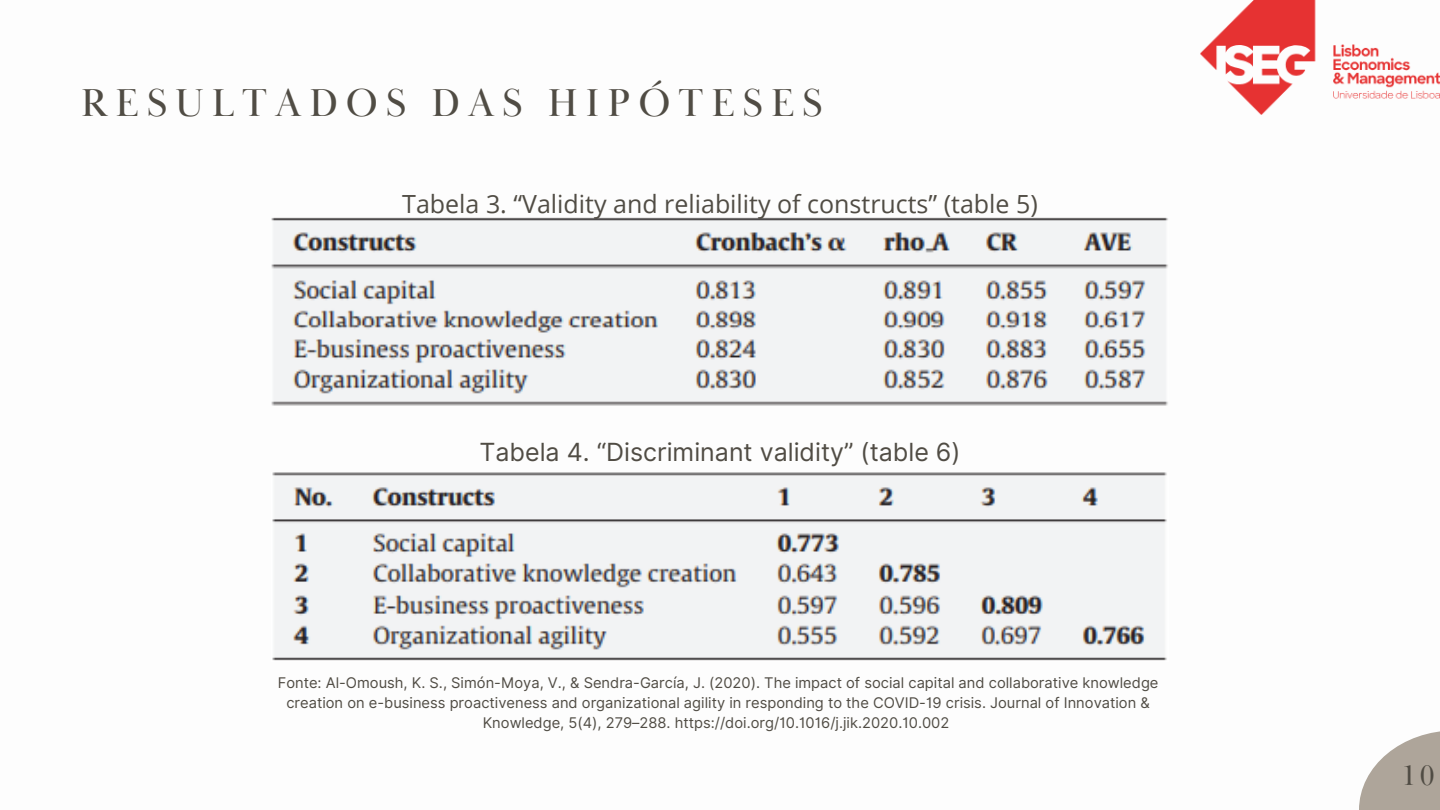
<style>
.page{position:relative;width:1440px;height:810px;background:#fff}
.page>*{position:absolute;margin:0;border:0;box-sizing:border-box;transform-origin:0 0}
.t1{font:40px "Baskerville Display PT";letter-spacing:.2em;color:#504c44}
.t2{font:29px "Baskerville Display PT";color:#504c44}
.t3{font:25px "Open Sans";color:#504c44}
.t4{font:25px "Inter";color:#504c44}
.t5{font:14.7px/20.2px "Inter";color:#504c44;text-align:center}
</style>
<div class="page">
<img style="left:1200px;top:0;width:240px;height:115px">
<svg style="left:1359px;top:731px;width:81px;height:79px;fill:#aea59a"></svg>
<img style="left:271px;top:217px;width:897px;height:189px">
<img style="left:272px;top:472px;width:895px;height:189px">
<p class="t1" style="left:81px;top:79px;width:743px">RESULTADOS DAS HIPÓTESES</p>
<p class="t3" style="left:402px;top:186px;width:637px">Tabela 3. “Validity and reliability of constructs” (table 5)</p>
<p class="t4" style="left:479px;top:437px;width:483px">Tabela 4. “Discriminant validity” (table 6)</p>
<p class="t5" style="left:278px;top:672px;width:882px">Fonte: Al-Omoush, K. S., Simón-Moya, V., &amp; Sendra-García, J. (2020). The impact of social capital and collaborative knowledge creation on e-business proactiveness and organizational agility in responding to the COVID-19 crisis. Journal of Innovation &amp;<br>Knowledge, 5(4), 279–288. https://doi.org/10.1016/j.jik.2020.10.002</p>
<p class="t2" style="left:1403px;top:758px;width:33px">10</p>
</div>
